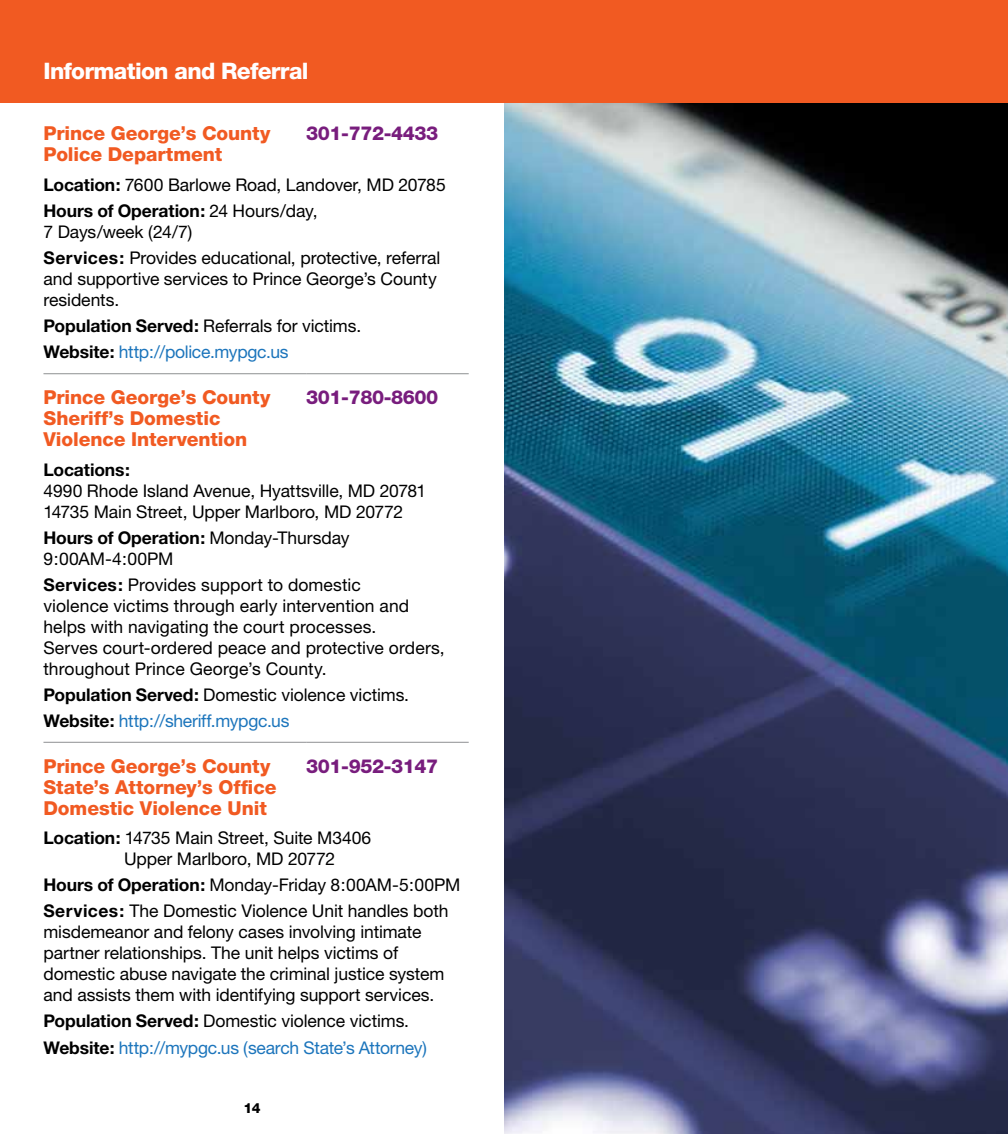
<style>
.page{position:relative;width:1008px;height:1134px;background:#fff}
.page>*{position:absolute;margin:0;border:0;box-sizing:border-box;transform-origin:0 0}
.t1{font:800 22.75px "Helvetica Neue";letter-spacing:-.03em;color:#fff}
.t2{font:800 19.25px/21px "Helvetica Neue";letter-spacing:-.005em;color:#f15a22}
.t3{font:800 19.25px "Helvetica Neue";letter-spacing:-.02em;color:#781d7d}
.t4{font:17.5px/21px "Helvetica Neue";letter-spacing:-.005em;color:#000}
.t5{font:700 17.5px/26.1px "Helvetica Neue";letter-spacing:-.01em;color:#000}
.t6{font:17.5px/26.1px "Helvetica Neue";letter-spacing:-.01em;color:#1c75bc}
.t7{font:800 14px "Helvetica Neue";color:#000}
.s1{font-weight:700}
.s2{font-weight:400}
.s3{font-weight:400;color:#1c75bc}
.s4{font-weight:700;color:#000}
.s5{color:#000}
</style>
<div class="page">
<img style="left:504px;top:102px;width:504px;height:1032px">
<div style="left:0;top:0;width:504px;height:102px;background:#f15a22"></div>
<hr style="left:43px;top:373px;width:263px;height:1px;background:#8e9092">
<hr style="left:306px;top:373px;width:163px;height:1px;background:#8e9092">
<hr style="left:43px;top:742px;width:263px;height:1px;background:#8e9092">
<hr style="left:306px;top:742px;width:163px;height:1px;background:#8e9092">
<div style="left:504px;top:0;width:504px;height:102px;background:#f15a22"></div>
<h1 class="t1" style="left:43px;top:57px;width:267px">Information and Referral</h1>
<p class="t2" style="left:43px;top:123px;width:228px">Prince George’s County<br>Police Department</p>
<p class="t3" style="left:306px;top:122px;width:134px">301-772-4433</p>
<p class="t4" style="left:43px;top:171px;width:404px;line-height:26.1px"><span class="s1">Location:</span> 7600 Barlowe Road, Landover, MD 20785<br><span class="s1">Hours of Operation:</span> 24 Hours/day,</p>
<p class="t4" style="left:43px;top:218px;width:398px;line-height:26.1px">7 Days/week (24/7)<br><span class="s1">Services:</span> Provides educational, protective, referral</p>
<p class="t4" style="left:43px;top:268px;width:395px">and supportive services to Prince George’s County residents.</p>
<p class="t5" style="left:43px;top:312px;width:319px">Population Served: <span class="s2">Referrals for victims.<br></span>Website: <span class="s3">http://police.mypgc.us</span></p>
<p class="t2" style="left:43px;top:387px;width:228px">Prince George’s County<br>Sheriff’s Domestic<br>Violence Intervention</p>
<p class="t3" style="left:306px;top:386px;width:134px">301-780-8600</p>
<p class="t5" style="left:43px;top:456px;width:88px">Locations:</p>
<p class="t4" style="left:43px;top:480px;width:384px">4990 Rhode Island Avenue, Hyattsville, MD 20781<br>14735 Main Street, Upper Marlboro, MD 20772</p>
<p class="t4" style="left:43px;top:527px;width:308px"><span class="s1">Hours of Operation:</span> Monday-Thursday<br>9:00AM-4:00PM</p>
<p class="t4" style="left:43px;top:574px;width:403px"><span class="s1">Services:</span> Provides support to domestic<br>violence victims through early intervention and helps with navigating the court processes.<br>Serves court-ordered peace and protective orders, throughout Prince George’s County.</p>
<p class="t5" style="left:43px;top:681px;width:367px">Population Served: <span class="s2">Domestic violence victims.<br></span>Website: <span class="s3">http://sheriff.mypgc.us</span></p>
<p class="t2" style="left:43px;top:755px;width:234px">Prince George’s County<br>State’s Attorney’s Office<br>Domestic Violence Unit</p>
<p class="t3" style="left:306px;top:754px;width:134px">301-952-3147</p>
<p class="t4" style="left:124px;top:827px;width:249px;text-indent:-81px"><span class="s1">Location:</span> 14735 Main Street, Suite M3406<br>Upper Marlboro, MD 20772</p>
<p class="t4" style="left:43px;top:872px;width:419px;line-height:26.1px"><span class="s1">Hours of Operation:</span> Monday-Friday 8:00AM-5:00PM<br><span class="s1">Services:</span> The Domestic Violence Unit handles both</p>
<p class="t4" style="left:43px;top:921px;width:402px">misdemeanor and felony cases involving intimate partner relationships. The unit helps victims of domestic abuse navigate the criminal justice system and assists them with identifying support services.</p>
<p class="t6" style="left:43px;top:1008px;width:385px"><span class="s4">Population Served:</span> <span class="s5">Domestic violence victims.<br></span><span class="s4">Website:</span> http://mypgc.us (search State’s Attorney)</p>
<p class="t7" style="left:243px;top:1100px;width:19px">14</p>
</div>
